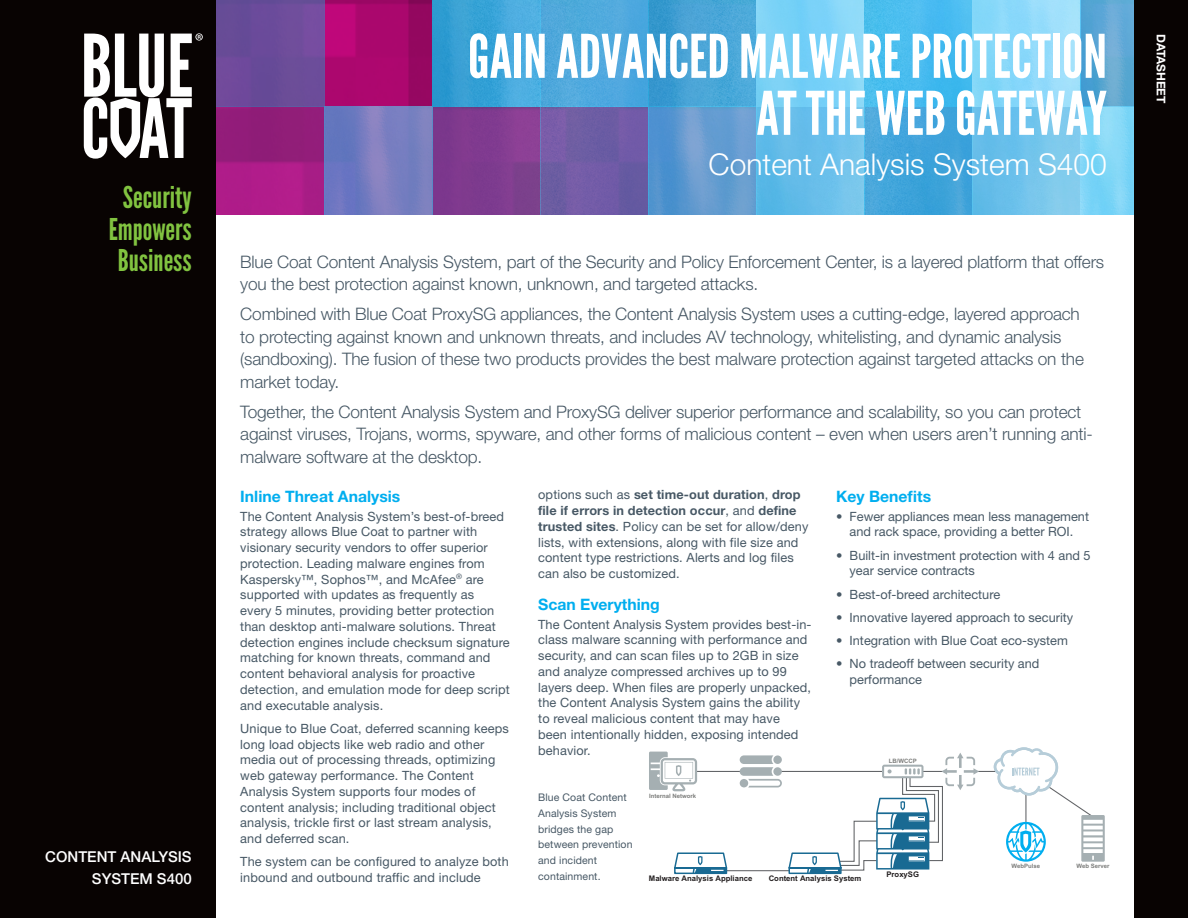
<style>
.page{position:relative;width:1188px;height:918px;background:#fff}
.page>*{position:absolute;margin:0;border:0;box-sizing:border-box;transform-origin:0 0}
.t1{font:60px/57px "League Gothic";color:#fff;text-align:right}
.Title_subhead_Produc{font:300 30px "Helvetica Neue LT Std";color:#fff}
.t2{font:30px/31.5px "League Gothic";color:#81c340;text-align:center}
.Intro{font:300 17.25px/22.5px "Helvetica Neue LT Std";letter-spacing:-.01em;color:#475865}
.Subhead{font:700 15.75px "Helvetica Neue LT Std";color:#00aeef}
.t3{font:500 15px/22.5px "Helvetica Neue LT Std";color:#fff;text-align:right}
.Body_Type{font:12.75px/15.8px "Helvetica Neue LT Std";letter-spacing:.01em;color:#475865}
.t4{font:700 12px "Helvetica Neue LT Std";letter-spacing:-.01em;color:#fff}
.Caption_Left_Align{font:10.5px/15.8px "Helvetica Neue LT Std";letter-spacing:.01em;color:#475865}
.t5{font:700 7.65px "Arial";color:#231f20}
.t6{font:700 6px "Arial";color:#7c7d7b}
.s1{font-weight:700}
</style>
<div class="page">
<img style="left:216px;top:107px;width:108px;height:108px">
<svg style="left:324px;top:107px;width:108px;height:108px;background:#747cbf"></svg>
<div style="left:432px;top:107px;width:108px;height:108px;background:linear-gradient(to right,#7b368c,#854192)"></div>
<div style="left:540px;top:107px;width:108px;height:108px;background:#705ca5"></div>
<svg style="left:648px;top:107px;width:108px;height:108px;background:#609ad0"></svg>
<div style="left:756px;top:107px;width:108px;height:108px;background:linear-gradient(to right,#57b6e6,#78c6ee)"></div>
<svg style="left:864px;top:107px;width:108px;height:108px;background:#41a4db"></svg>
<div style="left:972px;top:107px;width:108px;height:108px;background:linear-gradient(to right,#5db9e9,#86ceee)"></div>
<svg style="left:1080px;top:107px;width:54px;height:108px;background:#7fd6f6"></svg>
<img style="left:216px;top:0;width:108px;height:107px">
<svg style="left:324px;top:0;width:108px;height:107px;background:#a7096d"></svg>
<svg style="left:432px;top:0;width:108px;height:107px;background:#3ba3d8"></svg>
<div style="left:540px;top:0;width:108px;height:107px;background:#4fa8dd"></div>
<div style="left:648px;top:0;width:108px;height:107px;background:linear-gradient(to right,#3797ce,#52aedd)"></div>
<div style="left:756px;top:0;width:108px;height:107px;background:linear-gradient(to right,#74cff5,#85d6f9)"></div>
<div style="left:864px;top:0;width:108px;height:107px;background:linear-gradient(to right,#4bbfee,#42b9f0)"></div>
<div style="left:972px;top:0;width:108px;height:107px;background:linear-gradient(to right,#7cd5f8,#a3e1fc)"></div>
<svg style="left:1080px;top:0;width:54px;height:107px;background:#5ba7d4"></svg>
<div style="left:0;top:0;width:216px;height:918px;background:#080302"></div>
<div style="left:1134px;top:0;width:54px;height:918px;background:#080302"></div>
<svg style="left:84px;top:33px;width:119px;height:126px"></svg>
<svg style="left:649px;top:747px;width:456px;height:128px"></svg>
<h2 class="t2" style="left:109px;top:182px;width:84px">Security<br>Empowers<br>Business</h2>
<p class="t3" style="left:45px;top:845px;width:148px">CONTENT ANALYSIS<br>SYSTEM S400</p>
<p class="t1" style="left:468px;top:28px;width:640px">GAIN ADVANCED MALWARE PROTECTION<br>AT THE WEB GATEWAY</p>
<p class="Title_subhead_Produc" style="left:709px;top:146px;width:400px">Content Analysis System S400</p>
<p class="Intro" style="left:240px;top:250px;width:865px">Blue Coat Content Analysis System, part of the Security and Policy Enforcement Center, is a layered platform that offers you the best protection against known, unknown, and targeted attacks.</p>
<p class="Intro" style="left:240px;top:302px;width:845px">Combined with Blue Coat ProxySG appliances, the Content Analysis System uses a cutting-edge, layered approach to protecting against known and unknown threats, and includes AV technology, whitelisting, and dynamic analysis (sandboxing). The fusion of these two products provides the best malware protection against targeted attacks on the market today.</p>
<p class="Intro" style="left:240px;top:400px;width:854px">Together, the Content Analysis System and ProxySG deliver superior performance and scalability, so you can protect against viruses, Trojans, worms, spyware, and other forms of malicious content – even when users aren’t running anti&shy;malware software at the desktop.</p>
<p class="Subhead" style="left:240px;top:486px;width:162px">Inline Threat Analysis</p>
<p class="Body_Type" style="left:240px;top:508px;width:271px">The Content Analysis System’s best-of-breed strategy allows Blue Coat to partner with visionary security vendors to offer superior protection. Leading malware engines from Kaspersky™, Sophos™, and McAfee<sup>®</sup> are supported with updates as frequently as<br>every 5 minutes, providing better protection than desktop anti-malware solutions. Threat detection engines include checksum signature matching for known threats, command and content behavioral analysis for proactive detection, and emulation mode for deep script and executable analysis.</p>
<p class="Body_Type" style="left:240px;top:720px;width:270px">Unique to Blue Coat, deferred scanning keeps long load objects like web radio and other media out of processing threads, optimizing web gateway performance. The Content Analysis System supports four modes of content analysis; including traditional object analysis, trickle first or last stream analysis, and deferred scan.</p>
<p class="Body_Type" style="left:240px;top:854px;width:270px">The system can be configured to analyze both inbound and outbound traffic and include</p>
<p class="Subhead" style="left:836px;top:486px;width:97px">Key Benefits</p>
<p class="Body_Type" style="left:836px;top:508px;width:254px;text-align:center">• Fewer appliances mean less management and rack space, providing a better ROI.</p>
<p class="Body_Type" style="left:850px;top:547px;width:243px;text-indent:-14px">• Built-in investment protection with 4 and 5 year service contracts</p>
<p class="Body_Type" style="left:836px;top:586px;width:166px">• Best-of-breed architecture</p>
<p class="Body_Type" style="left:836px;top:609px;width:239px">• Innovative layered approach to security</p>
<p class="Body_Type" style="left:836px;top:632px;width:233px">• Integration with Blue Coat eco-system</p>
<p class="Body_Type" style="left:850px;top:656px;width:191px;text-indent:-14px">• No tradeoff between security and performance</p>
<p class="Body_Type" style="left:538px;top:487px;width:272px">options such as <span class="s1">set time-out duration</span>, <span class="s1">drop file if errors in detection occur</span>, and <span class="s1">define trusted sites</span>. Policy can be set for allow/deny lists, with extensions, along with file size and content type restrictions. Alerts and log files can also be customized.</p>
<p class="Subhead" style="left:538px;top:594px;width:123px">Scan Everything</p>
<p class="Body_Type" style="left:538px;top:616px;width:275px">The Content Analysis System provides best-in&shy;class malware scanning with performance and security, and can scan files up to 2GB in size and analyze compressed archives up to 99 layers deep. When files are properly unpacked, the Content Analysis System gains the ability to reveal malicious content that may have been intentionally hidden, exposing intended behavior.</p>
<p class="t6" style="left:889px;top:757px;width:30px">LB/WCCP</p>
<p class="t6" style="left:649px;top:791px;width:49px">Internal Network</p>
<p class="Caption_Left_Align" style="left:538px;top:789px;width:96px">Blue Coat Content<br>Analysis System bridges the gap between prevention and incident containment.</p>
<p class="t6" style="left:1012px;top:862px;width:30px">WebPulse</p>
<p class="t6" style="left:1076px;top:862px;width:35px">Web Server</p>
<p class="t5" style="left:886px;top:869px;width:34px">ProxySG</p>
<p class="t5" style="left:649px;top:874px;width:105px">Malware Analysis Appliance</p>
<p class="t5" style="left:769px;top:873px;width:94px">Content Analysis System</p>
<p class="t4" style="left:1168px;top:34px;width:71px;rotate:90deg">DATASHEET</p>
</div>
